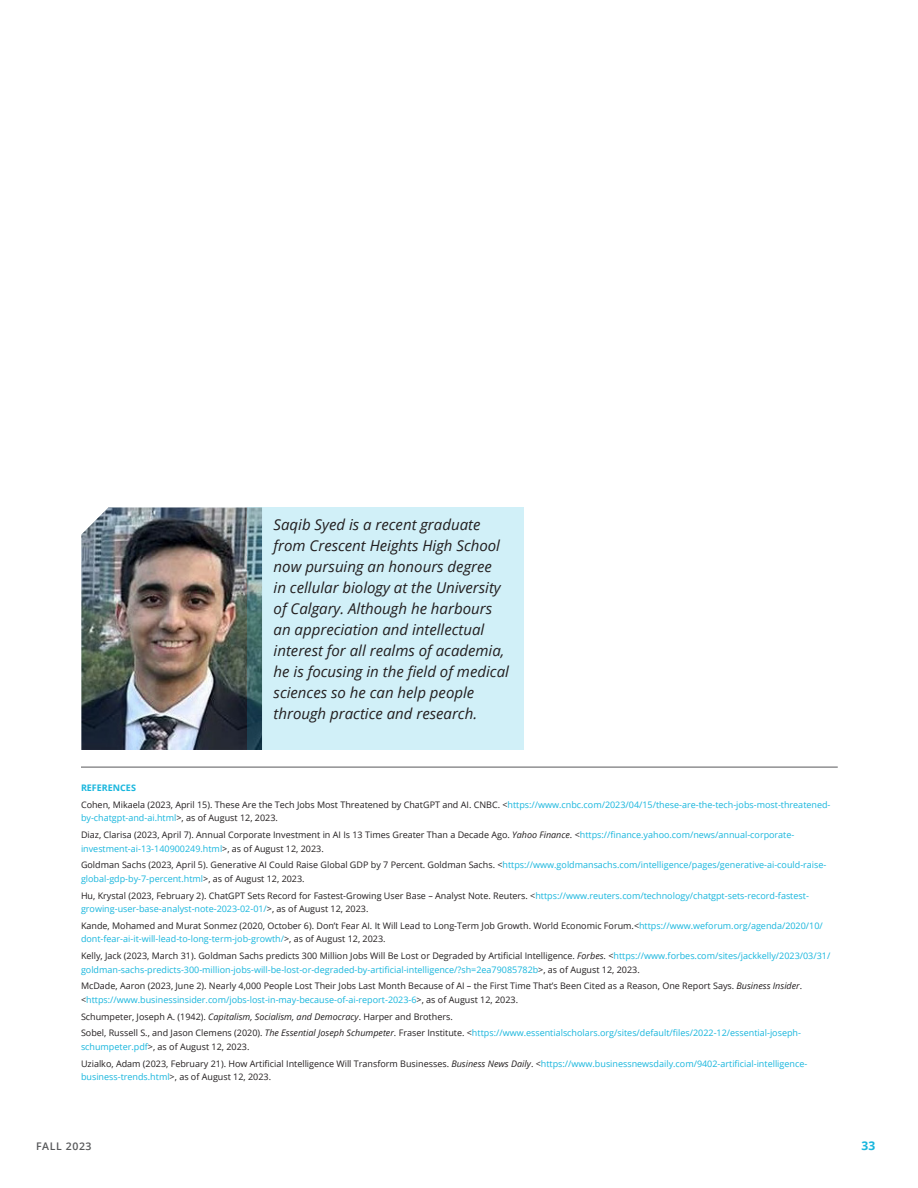
<style>
.page{position:relative;width:918px;height:1188px;background:#fff}
.page>*{position:absolute;margin:0;border:0;box-sizing:border-box;transform-origin:0 0}
.Main_Body_Copy{font:italic 15px/21px "Open Sans";color:#231f20}
.t1{font:700 12px "Open Sans";color:#18b6dd}
.t2{font:600 10.5px "Open Sans";letter-spacing:.06em;color:#57585a}
.Main_References{font:9px/13.5px "Open Sans";color:#231f20}
.Main_References-2{font:9px/13.5px "Open Sans";color:#18b6dd}
.Main_References-3{font:700 9px "Open Sans";color:#18b6dd}
.s1{color:#18b6dd}
.s2{font-style:italic}
.s3{color:#231f20}
.s4{font-style:italic;color:#231f20}
</style>
<div class="page">
<hr style="left:81px;top:767px;width:757px;height:1px;background:#57585a">
<img style="left:81px;top:508px;width:166px;height:242px">
<div style="left:247px;top:508px;width:277px;height:242px;background:#d1f0f8"></div>
<p class="Main_Body_Copy" style="left:274px;top:514px;width:237px">Saqib Syed is a recent graduate from Crescent Heights High School now pursuing an honours degree<br>in cellular biology at the University of Calgary. Although he harbours an appreciation and intellectual interest for all realms of academia, he is focusing in the field of medical sciences so he can help people through practice and research.</p>
<p class="Main_References-3" style="left:81px;top:781px;width:56px">REFERENCES</p>
<p class="Main_References" style="left:81px;top:798px;width:751px">Cohen, Mikaela (2023, April 15). These Are the Tech Jobs Most Threatened by ChatGPT and AI. CNBC. &lt;<span class="s1">https://www.cnbc.com/2023/04/15/these-are-the-tech-jobs-most-threatened&shy;by-chatgpt-and-ai.html</span>&gt;, as of August 12, 2023.</p>
<p class="Main_References" style="left:81px;top:828px;width:715px">Diaz, Clarisa (2023, April 7). Annual Corporate Investment in AI Is 13 Times Greater Than a Decade Ago. <span class="s2">Yahoo Finance</span>. &lt;<span class="s1">https://finance.yahoo.com/news/annual-corporate&shy;investment-ai-13-140900249.html</span>&gt;, as of August 12, 2023.</p>
<p class="Main_References" style="left:81px;top:858px;width:747px">Goldman Sachs (2023, April 5). Generative AI Could Raise Global GDP by 7 Percent. Goldman Sachs. &lt;<span class="s1">https://www.goldmansachs.com/intelligence/pages/generative-ai-could-raise&shy;global-gdp-by-7-percent.html</span>&gt;, as of August 12, 2023.</p>
<p class="Main_References" style="left:81px;top:888px;width:729px">Hu, Krystal (2023, February 2). ChatGPT Sets Record for Fastest-Growing User Base – Analyst Note. Reuters. &lt;<span class="s1">https://www.reuters.com/technology/chatgpt-sets-record-fastest&shy;growing-user-base-analyst-note-2023-02-01/</span>&gt;, as of August 12, 2023.</p>
<p class="Main_References" style="left:81px;top:919px;width:743px">Kande, Mohamed and Murat Sonmez (2020, October 6). Don’t Fear AI. It Will Lead to Long-Term Job Growth. World Economic Forum.&lt;<span class="s1">https://www.weforum.org/agenda/2020/10/ dont-fear-ai-it-will-lead-to-long-term-job-growth/</span>&gt;, as of August 12, 2023.</p>
<p class="Main_References-2" style="left:81px;top:949px;width:751px"><span class="s3">Kelly, Jack (2023, March 31). Goldman Sachs predicts 300 Million Jobs Will Be Lost or Degraded by Artificial Intelligence.</span> <span class="s4">Forbes</span><span class="s3">. &lt;</span>https://www.forbes.com/sites/jackkelly/2023/03/31/ goldman-sachs-predicts-300-million-jobs-will-be-lost-or-degraded-by-artificial-intelligence/?sh=2ea79085782b<span class="s3">&gt;, as of August 12, 2023.</span></p>
<p class="Main_References" style="left:81px;top:979px;width:723px">McDade, Aaron (2023, June 2). Nearly 4,000 People Lost Their Jobs Last Month Because of AI – the First Time That’s Been Cited as a Reason, One Report Says. <span class="s2">Business Insider</span>. &lt;<span class="s1">https://www.businessinsider.com/jobs-lost-in-may-because-of-ai-report-2023-6</span>&gt;, as of August 12, 2023.</p>
<p class="Main_References" style="left:81px;top:1009px;width:373px">Schumpeter, Joseph A. (1942). <span class="s2">Capitalism, Socialism, and Democracy</span>. Harper and Brothers.</p>
<p class="Main_References-2" style="left:81px;top:1026px;width:722px"><span class="s3">Sobel, Russell S., and Jason Clemens (2020).</span> <span class="s4">The Essential Joseph Schumpeter</span><span class="s3">. Fraser Institute. &lt;</span>https://www.essentialscholars.org/sites/default/files/2022-12/essential-joseph&shy;schumpeter.pdf<span class="s3">&gt;, as of August 12, 2023.</span></p>
<p class="Main_References" style="left:81px;top:1056px;width:728px">Uzialko, Adam (2023, February 21). How Artificial Intelligence Will Transform Businesses. <span class="s2">Business News Daily</span>. &lt;<span class="s1">https://www.businessnewsdaily.com/9402-artificial-intelligence&shy;business-trends.html</span>&gt;, as of August 12, 2023.</p>
<p class="t2" style="left:36px;top:1139px;width:57px">FALL 2023</p>
<h2 class="t1" style="left:862px;top:1137px;width:15px">33</h2>
</div>
